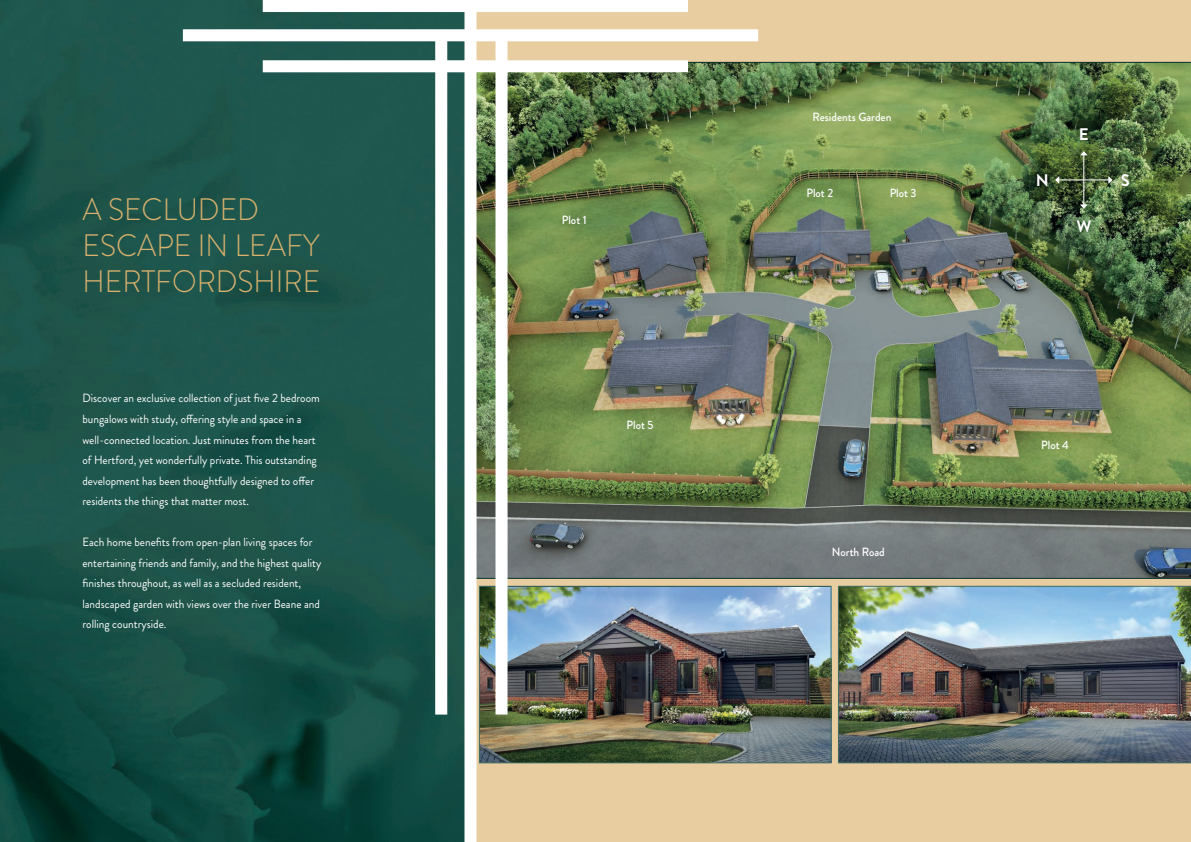
<style>
.page{position:relative;width:1191px;height:842px;background:#fff}
.page>*{position:absolute;margin:0;border:0;box-sizing:border-box;transform-origin:0 0}
.t1{font:300 31px/36px "Brandon Grotesque";color:#d7b16d;scale:.95 1}
.t2{font:700 16.8px "Brandon Grotesque";color:#fff}
.t3{font:11.9px/20.6px "Brandon Grotesque";color:#fff;scale:.95 1}
.t4{font:500 11.9px "Brandon Grotesque";color:#fff;scale:.95 1}
</style>
<div class="page">
<img style="left:0;top:0;width:435px;height:842px">
<div style="left:507px;top:0;width:684px;height:842px;background:#e8cda0"></div>
<img style="left:507px;top:62px;width:684px;height:517px">
<img style="left:1030px;top:121px;width:106px;height:117px">
<hr style="left:1058px;top:179px;width:50px;height:1px;background:#fff">
<svg style="left:1055px;top:176px;width:4px;height:8px"></svg>
<svg style="left:1108px;top:176px;width:4px;height:8px"></svg>
<hr style="left:1083px;top:155px;width:1px;height:50px;background:#fff">
<svg style="left:1080px;top:151px;width:7px;height:4px"></svg>
<svg style="left:1080px;top:204px;width:7px;height:5px"></svg>
<img style="left:838px;top:586px;width:353px;height:177px">
<img style="left:507px;top:588px;width:322px;height:173px">
<div style="left:479px;top:586px;width:352px;height:177px;border:1px solid #416d62"></div>
<svg style="left:435px;top:72px;width:72px;height:770px"></svg>
<svg style="left:183px;top:0;width:575px;height:72px"></svg>
<h1 class="t1" style="left:82px;top:192px;width:252px">A SECLUDED<br>ESCAPE IN LEAFY<br>HERTFORDSHIRE</h1>
<p class="t3" style="left:82px;top:388px;width:251px">Discover an exclusive collection of just five 2 bedroom bungalows with study, offering style and space in a well-connected location. Just minutes from the heart of Hertford, yet wonderfully private. This outstanding development has been thoughtfully designed to offer residents the things that matter most.</p>
<p class="t3" style="left:82px;top:532px;width:253px">Each home benefits from open-plan living spaces for entertaining friends and family, and the highest quality finishes throughout, as well as a secluded resident, landscaped garden with views over the river Beane and rolling countryside.</p>
<p class="t4" style="left:562px;top:211px;width:28px">Plot 1</p>
<p class="t4" style="left:626px;top:417px;width:30px">Plot 5</p>
<p class="t4" style="left:812px;top:109px;width:84px">Residents Garden</p>
<p class="t4" style="left:806px;top:184px;width:30px">Plot 2</p>
<p class="t4" style="left:889px;top:184px;width:30px">Plot 3</p>
<p class="t4" style="left:832px;top:543px;width:57px">North Road</p>
<h2 class="t2" style="left:1079px;top:122px;width:11px">E</h2>
<h2 class="t2" style="left:1035px;top:168px;width:14px">N</h2>
<h2 class="t2" style="left:1120px;top:168px;width:11px">S</h2>
<h2 class="t2" style="left:1076px;top:214px;width:17px">W</h2>
<p class="t4" style="left:1041px;top:437px;width:31px">Plot 4</p>
</div>
